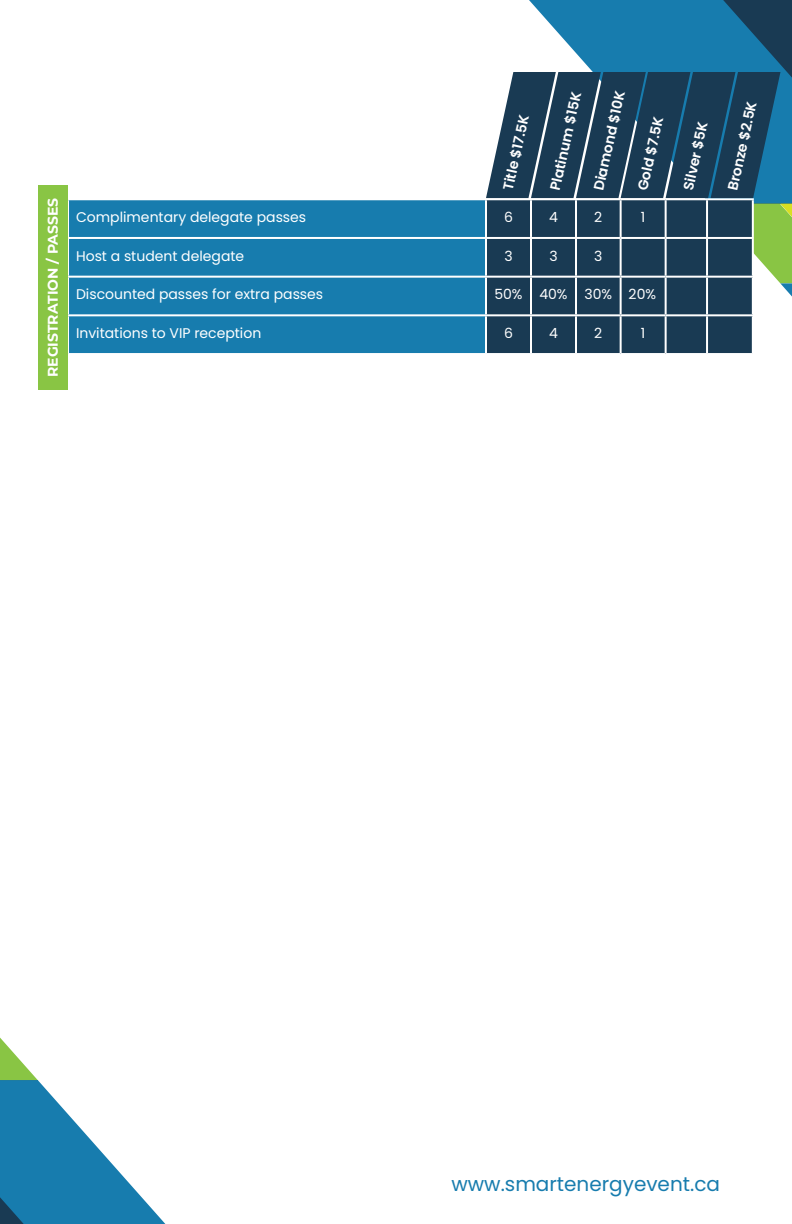
<style>
.page{position:relative;width:792px;height:1224px;background:#fff}
.page>*{position:absolute;margin:0;border:0;box-sizing:border-box;transform-origin:0 0}
.t1{font:20px "Poppins";color:#177cae}
.Body{font:14px "Poppins";color:#fff}
.Body-2{font:600 14px "Poppins";color:#fff}
.Body-3{font:700 14px "Montserrat";color:#fff}
</style>
<div class="page">
<svg style="left:529px;top:0;width:263px;height:204px;fill:#177cae"></svg>
<svg style="left:754px;top:204px;width:38px;height:93px"></svg>
<svg style="left:0;top:1037px;width:166px;height:187px"></svg>
<div style="left:69px;top:200px;width:416px;height:153px;background:#177cae"></div>
<div style="left:487px;top:200px;width:265px;height:153px;background:#193a53"></div>
<hr style="left:67px;top:237px;width:419px;height:2px;background:#fff">
<hr style="left:67px;top:276px;width:419px;height:2px;background:#fff">
<hr style="left:68px;top:314px;width:418px;height:2px;background:#fff">
<hr style="left:530px;top:200px;width:2px;height:37px;background:#fff">
<hr style="left:530px;top:239px;width:2px;height:37px;background:#fff">
<hr style="left:530px;top:278px;width:2px;height:36px;background:#fff">
<hr style="left:530px;top:316px;width:2px;height:37px;background:#fff">
<hr style="left:575px;top:200px;width:2px;height:37px;background:#fff">
<hr style="left:575px;top:239px;width:2px;height:37px;background:#fff">
<hr style="left:575px;top:278px;width:2px;height:36px;background:#fff">
<hr style="left:575px;top:316px;width:2px;height:37px;background:#fff">
<hr style="left:620px;top:200px;width:2px;height:37px;background:#fff">
<hr style="left:620px;top:239px;width:2px;height:37px;background:#fff">
<hr style="left:620px;top:278px;width:2px;height:36px;background:#fff">
<hr style="left:620px;top:316px;width:2px;height:37px;background:#fff">
<hr style="left:665px;top:200px;width:2px;height:37px;background:#fff">
<hr style="left:706px;top:200px;width:2px;height:37px;background:#fff">
<hr style="left:665px;top:239px;width:2px;height:37px;background:#fff">
<hr style="left:706px;top:239px;width:2px;height:37px;background:#fff">
<hr style="left:665px;top:278px;width:2px;height:36px;background:#fff">
<hr style="left:706px;top:278px;width:2px;height:36px;background:#fff">
<hr style="left:665px;top:316px;width:2px;height:37px;background:#fff">
<hr style="left:706px;top:316px;width:2px;height:37px;background:#fff">
<hr style="left:486px;top:198px;width:45px;height:2px;background:#fff">
<hr style="left:531px;top:198px;width:45px;height:2px;background:#fff">
<hr style="left:576px;top:198px;width:45px;height:2px;background:#fff">
<hr style="left:621px;top:198px;width:45px;height:2px;background:#fff">
<hr style="left:666px;top:198px;width:41px;height:2px;background:#fff">
<hr style="left:707px;top:198px;width:47px;height:2px;background:#fff">
<hr style="left:752px;top:200px;width:2px;height:37px;background:#fff">
<hr style="left:486px;top:237px;width:45px;height:2px;background:#fff">
<hr style="left:531px;top:237px;width:45px;height:2px;background:#fff">
<hr style="left:576px;top:237px;width:45px;height:2px;background:#fff">
<hr style="left:621px;top:237px;width:45px;height:2px;background:#fff">
<hr style="left:666px;top:237px;width:41px;height:2px;background:#fff">
<hr style="left:707px;top:237px;width:47px;height:2px;background:#fff">
<hr style="left:486px;top:276px;width:45px;height:2px;background:#fff">
<hr style="left:531px;top:276px;width:45px;height:2px;background:#fff">
<hr style="left:576px;top:276px;width:45px;height:2px;background:#fff">
<hr style="left:621px;top:276px;width:45px;height:2px;background:#fff">
<hr style="left:666px;top:276px;width:41px;height:2px;background:#fff">
<hr style="left:707px;top:276px;width:47px;height:2px;background:#fff">
<hr style="left:486px;top:314px;width:45px;height:2px;background:#fff">
<hr style="left:531px;top:314px;width:45px;height:2px;background:#fff">
<hr style="left:576px;top:314px;width:45px;height:2px;background:#fff">
<hr style="left:621px;top:314px;width:45px;height:2px;background:#fff">
<hr style="left:666px;top:314px;width:41px;height:2px;background:#fff">
<hr style="left:707px;top:314px;width:47px;height:2px;background:#fff">
<div style="left:38px;top:185px;width:30px;height:205px;background:#89c544"></div>
<svg style="left:486px;top:72px;width:294px;height:126px"></svg>
<p class="Body-3" style="left:43px;top:377px;width:181px;rotate:-90deg">REGISTRATION / PASSES</p>
<p class="Body-2" style="left:500px;top:188px;width:79px;rotate:-77deg">Title $17.5K</p>
<p class="Body-2" style="left:547px;top:188px;width:102px;rotate:-77deg">Platinum $15K</p>
<p class="Body-2" style="left:590px;top:188px;width:103px;rotate:-77deg">Diamond $10K</p>
<p class="Body-2" style="left:634px;top:188px;width:77px;rotate:-77deg">Gold $7.5K</p>
<p class="Body-2" style="left:680px;top:188px;width:71px;rotate:-77deg">Silver $5K</p>
<p class="Body" style="left:76px;top:209px;width:232px">Complimentary delegate passes</p>
<p class="Body" style="left:504px;top:209px;width:10px">6</p>
<p class="Body" style="left:549px;top:209px;width:10px">4</p>
<p class="Body" style="left:594px;top:209px;width:10px">2</p>
<p class="Body" style="left:641px;top:209px;width:6px">1</p>
<p class="Body" style="left:76px;top:248px;width:170px">Host a student delegate</p>
<p class="Body" style="left:504px;top:248px;width:10px">3</p>
<p class="Body" style="left:549px;top:248px;width:10px">3</p>
<p class="Body" style="left:594px;top:248px;width:10px">3</p>
<p class="Body" style="left:76px;top:286px;width:249px">Discounted passes for extra passes</p>
<p class="Body" style="left:494px;top:286px;width:30px">50%</p>
<p class="Body" style="left:539px;top:286px;width:30px">40%</p>
<p class="Body" style="left:584px;top:286px;width:29px">30%</p>
<p class="Body" style="left:629px;top:286px;width:29px">20%</p>
<p class="Body" style="left:76px;top:325px;width:187px">Invitations to VIP reception</p>
<p class="Body" style="left:504px;top:325px;width:10px">6</p>
<p class="Body" style="left:549px;top:325px;width:10px">4</p>
<p class="Body" style="left:594px;top:325px;width:10px">2</p>
<p class="Body" style="left:641px;top:325px;width:6px">1</p>
<p class="Body-2" style="left:724px;top:188px;width:92px;rotate:-77deg">Bronze $2.5K</p>
<h1 class="t1" style="left:452px;top:1172px;width:270px">www.smartenergyevent.ca</h1>
</div>
